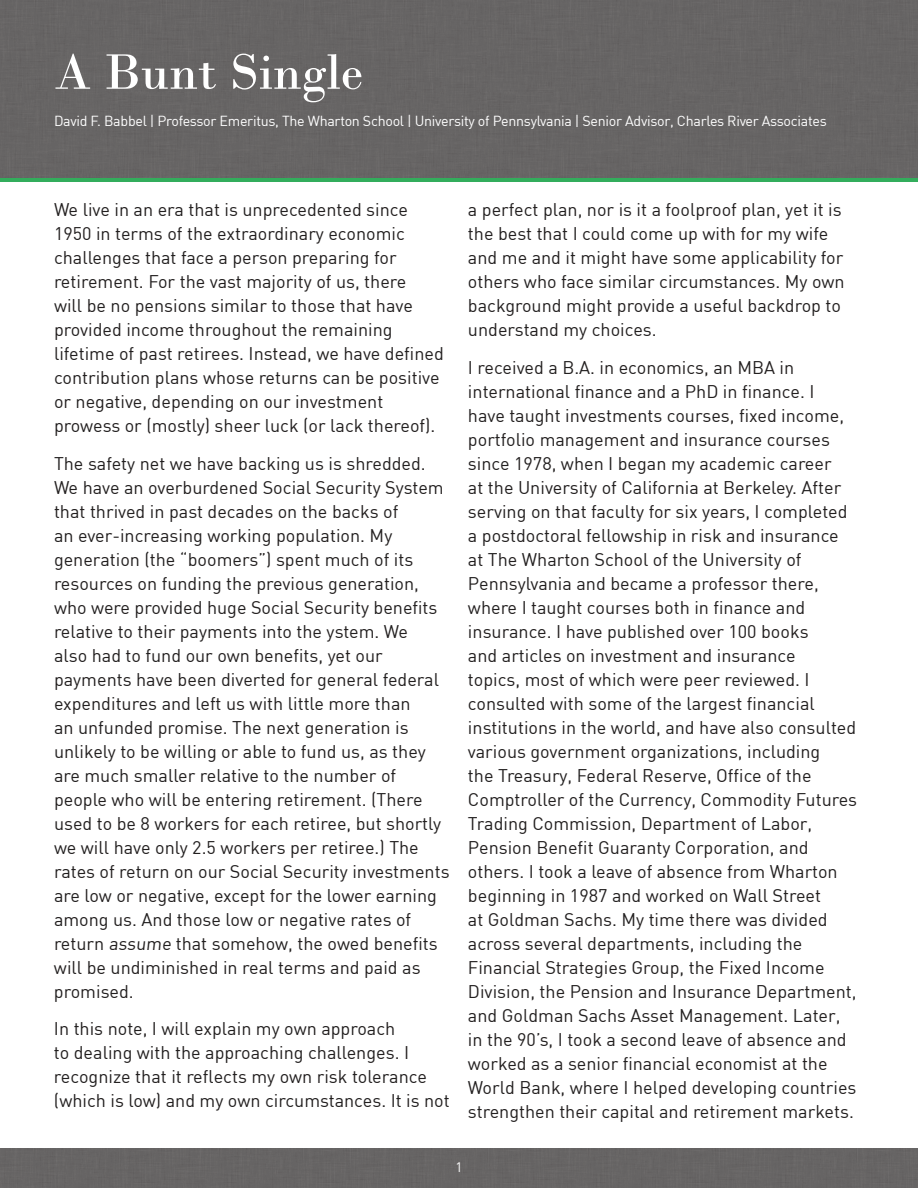
<style>
.page{position:relative;width:918px;height:1188px;background:#fff}
.page>*{position:absolute;margin:0;border:0;box-sizing:border-box;transform-origin:0 0}
.t1{font:52.5px "Bodoni";color:#fff}
.t2{font:18px/24px "DIN";color:#221f1f}
.t3{font:14.25px "DIN";letter-spacing:-.02em;color:#fff}
.t4{font:13.5px "DIN";color:#fff}
</style>
<div class="page">
<svg style="left:0;top:1148px;width:918px;height:1px"></svg>
<div style="left:0;top:1149px;width:918px;height:39px;background:#676565"></div>
<div style="left:0;top:0;width:918px;height:178px;background:#676565"></div>
<hr style="left:0;top:178px;width:918px;height:4px;background:#33ad5c">
<h1 class="t1" style="left:54px;top:49px;width:311px">A Bunt Single</h1>
<p class="t3" style="left:54px;top:112px;width:774px">David F. Babbel | Professor Emeritus, The Wharton School | University of Pennsylvania | Senior Advisor, Charles River Associates</p>
<p class="t2" style="left:54px;top:199px;width:391px">We live in an era that is unprecedented since 1950 in terms of the extraordinary economic challenges that face a person preparing for retirement. For the vast majority of us, there<br>will be no pensions similar to those that have provided income throughout the remaining lifetime of past retirees. Instead, we have defined contribution plans whose returns can be positive or negative, depending on our investment prowess or (mostly) sheer luck (or lack thereof).</p>
<p class="t2" style="left:54px;top:453px;width:397px">The safety net we have backing us is shredded.<br>We have an overburdened Social Security System that thrived in past decades on the backs of<br>an ever- increasing working population. My generation (the “boomers”) spent much of its resources on funding the previous generation, who were provided huge Social Security benefits relative to their payments into the ystem. We<br>also had to fund our own benefits, yet our payments have been diverted for general federal expenditures and left us with little more than<br>an unfunded promise. The next generation is unlikely to be willing or able to fund us, as they are much smaller relative to the number of people who will be entering retirement. (There used to be 8 workers for each retiree, but shortly we will have only 2.5 workers per retiree.) The rates of return on our Social Security investments are low or negative, except for the lower earning among us. And those low or negative rates of return assume that somehow, the owed benefits will be undiminished in real terms and paid as promised.</p>
<p class="t2" style="left:54px;top:1018px;width:397px">In this note, I will explain my own approach<br>to dealing with the approaching challenges. I recognize that it reflects my own risk tolerance (which is low) and my own circumstances. It is not</p>
<p class="t2" style="left:468px;top:199px;width:378px">a perfect plan, nor is it a foolproof plan, yet it is the best that I could come up with for my wife and me and it might have some applicability for others who face similar circumstances. My own background might provide a useful backdrop to understand my choices.</p>
<p class="t2" style="left:468px;top:357px;width:391px">I received a B.A. in economics, an MBA in international finance and a PhD in finance. I<br>have taught investments courses, fixed income, portfolio management and insurance courses since 1978, when I began my academic career<br>at the University of California at Berkeley. After serving on that faculty for six years, I completed a postdoctoral fellowship in risk and insurance at The Wharton School of the University of Pennsylvania and became a professor there, where I taught courses both in finance and insurance. I have published over 100 books<br>and articles on investment and insurance<br>topics, most of which were peer reviewed. I consulted with some of the largest financial institutions in the world, and have also consulted various government organizations, including<br>the Treasury, Federal Reserve, Office of the Comptroller of the Currency, Commodity Futures Trading Commission, Department of Labor, Pension Benefit Guaranty Corporation, and others. I took a leave of absence from Wharton beginning in 1987 and worked on Wall Street<br>at Goldman Sachs. My time there was divided across several departments, including the Financial Strategies Group, the Fixed Income Division, the Pension and Insurance Department, and Goldman Sachs Asset Management. Later, in the 90’s, I took a second leave of absence and worked as a senior financial economist at the World Bank, where I helped developing countries strengthen their capital and retirement markets.</p>
<p class="t4" style="left:455px;top:1161px;width:9px">1</p>
</div>
